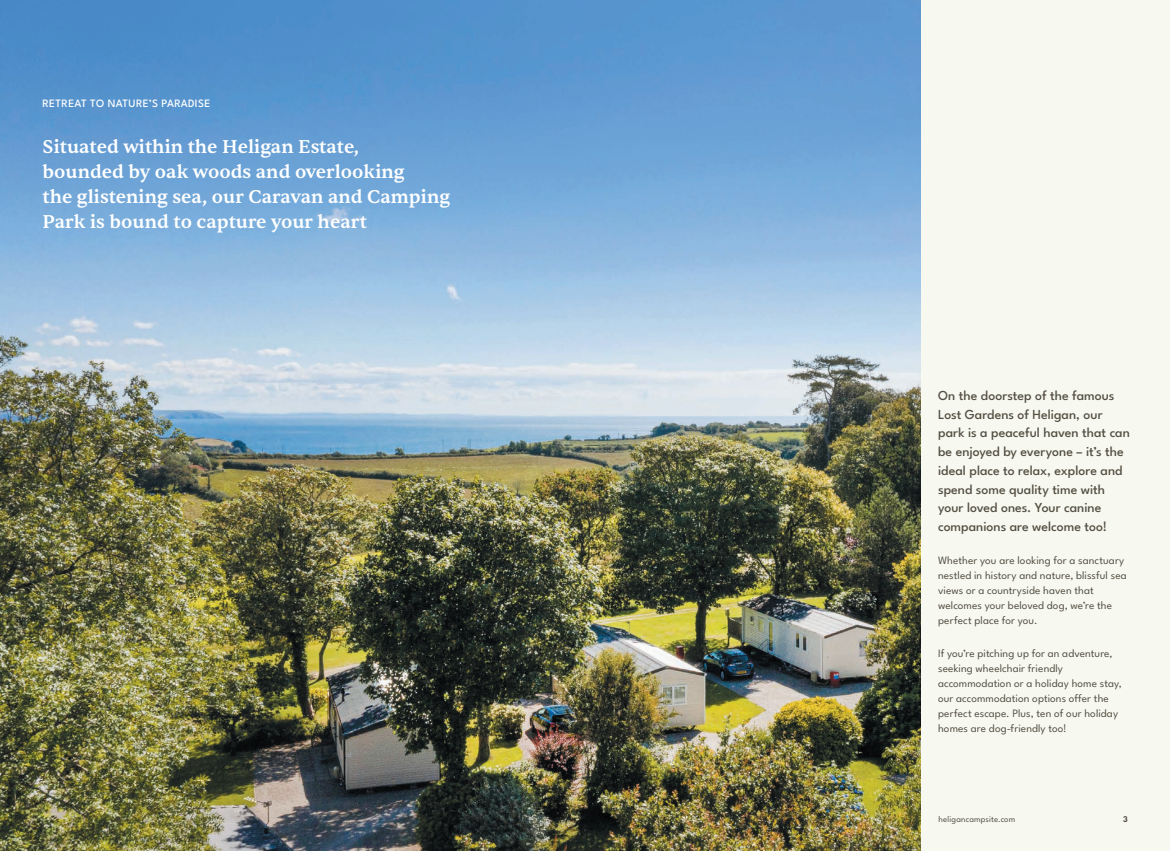
<style>
.page{position:relative;width:1170px;height:851px;background:#fff}
.page>*{position:absolute;margin:0;border:0;box-sizing:border-box;transform-origin:0 0}
.t1{font:500 18.75px/25px "Sentient";color:#fff}
.t2{font:500 13.75px/18.8px "League Spartan";color:#554f43}
.t3{font:11.25px/15px "League Spartan";letter-spacing:.005em;color:#554f43}
.t4{font:500 11.25px "League Spartan";letter-spacing:.035em;color:#fff}
.t5{font:8.75px "League Spartan";letter-spacing:.01em;color:#554f43}
.t6{font:700 8.75px "League Spartan";color:#554f43}
</style>
<div class="page">
<div style="left:914px;top:0;width:255px;height:850px;background:#f7f9f1"></div>
<img style="left:0;top:0;width:920px;height:850px">
<p class="t4" style="left:43px;top:95px;width:169px">RETREAT TO NATURE’S PARADISE</p>
<h1 class="t1" style="left:43px;top:134px;width:409px">Situated within the Heligan Estate,<br>bounded by oak woods and overlooking<br>the glistening sea, our Caravan and Camping Park is bound to capture your heart</h1>
<p class="t2" style="left:938px;top:385px;width:193px">On the doorstep of the famous<br>Lost Gardens of Heligan, our park is a peaceful haven that can be enjoyed by everyone – it’s the ideal place to relax, explore and spend some quality time with your loved ones. Your canine companions are welcome too!</p>
<p class="t3" style="left:938px;top:551px;width:190px">Whether you are looking for a sanctuary nestled in history and nature, blissful sea views or a countryside haven that welcomes your beloved dog, we’re the perfect place for you.</p>
<p class="t3" style="left:938px;top:644px;width:185px">If you’re pitching up for an adventure, seeking wheelchair friendly accommodation or a holiday home stay, our accommodation options offer the perfect escape. Plus, ten of our holiday homes are dog-friendly too!</p>
<p class="t5" style="left:938px;top:812px;width:78px">heligancampsite.com</p>
<p class="t6" style="left:1122px;top:811px;width:6px">3</p>
</div>
